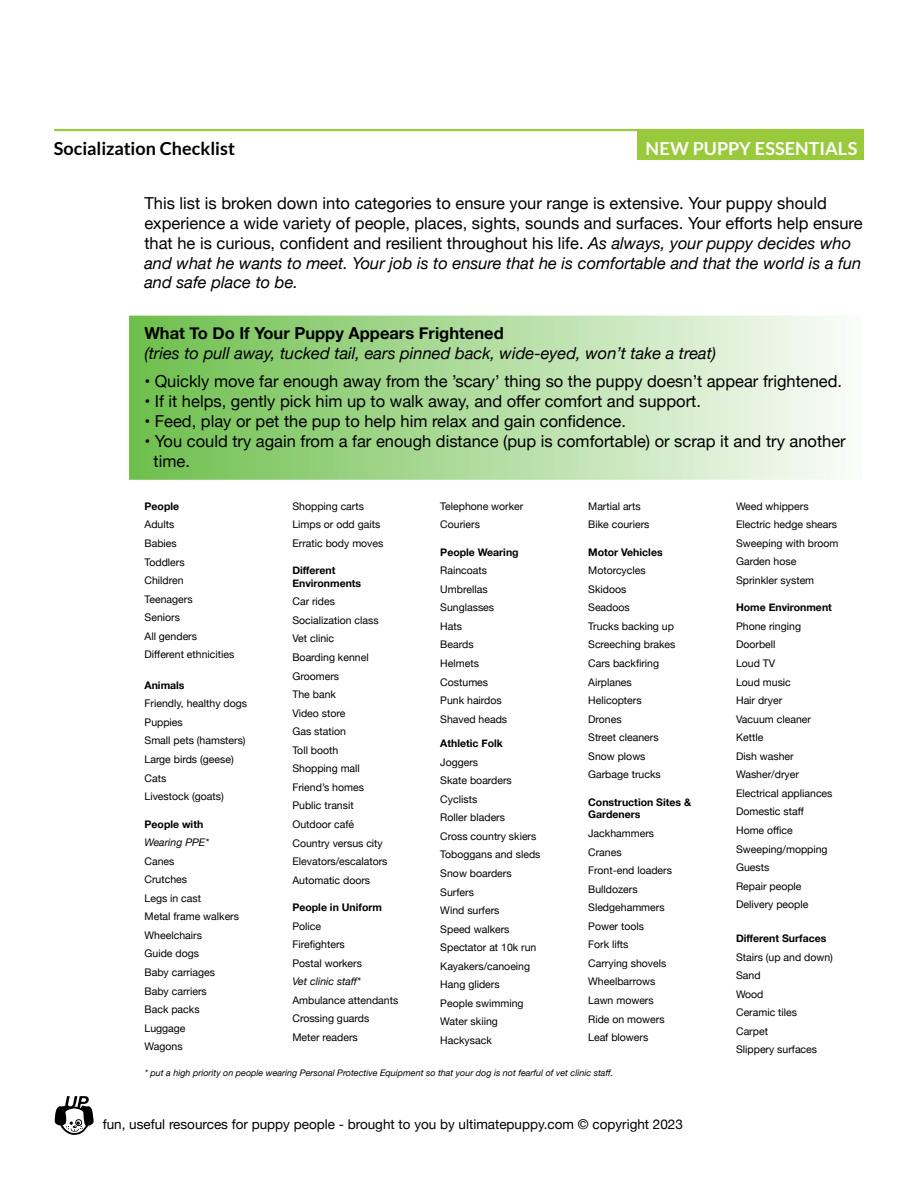
<style>
.page{position:relative;width:918px;height:1188px;background:#fff}
.page>*{position:absolute;margin:0;border:0;box-sizing:border-box;transform-origin:0 0}
.t1{font:700 18px "Lato";color:#000}
.t2{font:700 18px "Lato";letter-spacing:.005em;color:#fff}
.t3{font:16.5px/19.8px "Helvetica Neue";color:#000}
.t4{font:italic 16.5px "Helvetica Neue";color:#000}
.t5{font:700 16.5px "Helvetica Neue";color:#000}
.t6{font:13.5px "Helvetica Neue";color:#000}
.t7{font:10.5px/18.6px "Helvetica Neue";color:#000}
.t8{font:700 10.5px/12.6px "Helvetica Neue";color:#000}
.t9{font:italic 10.5px "Helvetica Neue";color:#000}
.t10{font:italic 9px "Helvetica Neue";color:#000}
.s1{font-style:italic}
</style>
<div class="page">
<hr style="left:54px;top:129px;width:809px;height:2px;background:#9aca3d">
<div style="left:637px;top:129px;width:227px;height:31px;background:#99ca3c"></div>
<div style="left:128px;top:314px;width:736px;height:167px;background:linear-gradient(to right,#6dbf4c,#fafdfa);border:2px solid #fff"></div>
<svg style="left:55px;top:1096px;width:39px;height:39px"></svg>
<h1 class="t1" style="left:54px;top:138px;width:183px">Socialization Checklist</h1>
<h1 class="t2" style="left:646px;top:138px;width:213px">NEW PUPPY ESSENTIALS</h1>
<p class="t3" style="left:144px;top:194px;width:720px">This list is broken down into categories to ensure your range is extensive. Your puppy should experience a wide variety of people, places, sights, sounds and surfaces. Your efforts help ensure that he is curious, confident and resilient throughout his life. <span class="s1">As always, your puppy decides who and what he wants to meet. Your job is to ensure that he is comfortable and that the world is a fun and safe place to be.</span></p>
<h2 class="t5" style="left:144px;top:321px;width:361px">What To Do If Your Puppy Appears Frightened</h2>
<h2 class="t4" style="left:144px;top:341px;width:573px">(tries to pull away, tucked tail, ears pinned back, wide-eyed, won’t take a treat)</h2>
<h2 class="t3" style="left:144px;top:373px;width:699px">• Quickly move far enough away from the ’scary’ thing so the puppy doesn’t appear frightened.</h2>
<h2 class="t3" style="left:144px;top:392px;width:558px">• If it helps, gently pick him up to walk away, and offer comfort and support.</h2>
<h2 class="t3" style="left:144px;top:412px;width:483px">• Feed, play or pet the pup to help him relax and gain confidence.</h2>
<h2 class="t3" style="left:154px;top:432px;width:694px;text-indent:-9px">• You could try again from a far enough distance (pup is comfortable) or scrap it and try another time.</h2>
<p class="t8" style="left:145px;top:500px;width:36px">People</p>
<p class="t7" style="left:145px;top:516px;width:91px">Adults<br>Babies<br>Toddlers<br>Children<br>Teenagers<br>Seniors<br>All genders<br>Different ethnicities</p>
<p class="t8" style="left:145px;top:679px;width:42px">Animals</p>
<p class="t7" style="left:145px;top:695px;width:104px">Friendly, healthy dogs<br>Puppies<br>Small pets (hamsters)<br>Large birds (geese)<br>Cats<br>Livestock (goats)</p>
<p class="t8" style="left:145px;top:818px;width:60px">People with</p>
<p class="t9" style="left:145px;top:835px;width:66px">Wearing PPE*</p>
<p class="t7" style="left:145px;top:852px;width:96px">Canes<br>Crutches<br>Legs in cast<br>Metal frame walkers<br>Wheelchairs<br>Guide dogs<br>Baby carriages<br>Baby carriers<br>Back packs<br>Luggage<br>Wagons</p>
<p class="t7" style="left:292px;top:497px;width:93px">Shopping carts<br>Limps or odd gaits<br>Erratic body moves</p>
<p class="t8" style="left:292px;top:564px;width:70px">Different<br>Environments</p>
<p class="t7" style="left:292px;top:593px;width:97px">Car rides<br>Socialization class<br>Vet clinic<br>Boarding kennel<br>Groomers<br>The bank<br>Video store<br>Gas station<br>Toll booth<br>Shopping mall<br>Friend’s homes<br>Public transit<br>Outdoor café<br>Country versus city<br>Elevators/escalators<br>Automatic doors</p>
<p class="t8" style="left:292px;top:901px;width:91px">People in Uniform</p>
<p class="t7" style="left:292px;top:917px;width:71px">Police<br>Firefighters<br>Postal workers</p>
<p class="t9" style="left:292px;top:974px;width:70px">Vet clinic staff*</p>
<p class="t7" style="left:292px;top:992px;width:107px">Ambulance attendants<br>Crossing guards<br>Meter readers</p>
<p class="t7" style="left:440px;top:497px;width:85px">Telephone worker<br>Couriers</p>
<p class="t8" style="left:440px;top:546px;width:80px">People Wearing</p>
<p class="t7" style="left:440px;top:562px;width:68px">Raincoats<br>Umbrellas<br>Sunglasses<br>Hats<br>Beards<br>Helmets<br>Costumes<br>Punk hairdos<br>Shaved heads</p>
<p class="t8" style="left:440px;top:737px;width:64px">Athletic Folk</p>
<p class="t7" style="left:440px;top:753px;width:102px">Joggers<br>Skate boarders<br>Cyclists<br>Roller bladers<br>Cross country skiers<br>Toboggans and sleds<br>Snow boarders<br>Surfers<br>Wind surfers<br>Speed walkers<br>Spectator at 10k run<br>Kayakers/canoeing<br>Hang gliders<br>People swimming<br>Water skiing<br>Hackysack</p>
<p class="t7" style="left:588px;top:497px;width:63px">Martial arts<br>Bike couriers</p>
<p class="t8" style="left:588px;top:546px;width:76px">Motor Vehicles</p>
<p class="t7" style="left:588px;top:562px;width:89px">Motorcycles<br>Skidoos<br>Seadoos<br>Trucks backing up<br>Screeching brakes<br>Cars backfiring<br>Airplanes<br>Helicopters<br>Drones<br>Street cleaners<br>Snow plows<br>Garbage trucks</p>
<p class="t8" style="left:588px;top:796px;width:105px">Construction Sites &amp;<br>Gardeners</p>
<p class="t7" style="left:588px;top:825px;width:85px">Jackhammers<br>Cranes<br>Front-end loaders<br>Bulldozers<br>Sledgehammers<br>Power tools<br>Fork lifts<br>Carrying shovels<br>Wheelbarrows<br>Lawn mowers<br>Ride on mowers<br>Leaf blowers</p>
<p class="t7" style="left:736px;top:497px;width:104px">Weed whippers<br>Electric hedge shears<br>Sweeping with broom<br>Garden hose<br>Sprinkler system</p>
<p class="t8" style="left:736px;top:602px;width:97px">Home Environment</p>
<p class="t7" style="left:736px;top:618px;width:98px">Phone ringing<br>Doorbell<br>Loud TV<br>Loud music<br>Hair dryer<br>Vacuum cleaner<br>Kettle<br>Dish washer<br>Washer/dryer<br>Electrical appliances<br>Domestic staff<br>Home office<br>Sweeping/mopping<br>Guests<br>Repair people<br>Delivery people</p>
<p class="t8" style="left:736px;top:932px;width:92px">Different Surfaces</p>
<p class="t7" style="left:736px;top:948px;width:98px">Stairs (up and down)<br>Sand<br>Wood<br>Ceramic tiles<br>Carpet<br>Slippery surfaces</p>
<p class="t10" style="left:145px;top:1066px;width:470px">* put a high priority on people wearing Personal Protective Equipment so that your dog is not fearful of vet clinic staff.</p>
<p class="t6" style="left:103px;top:1114px;width:582px">fun, useful resources for puppy people - brought to you by ultimatepuppy.com © copyright 2023</p>
</div>
